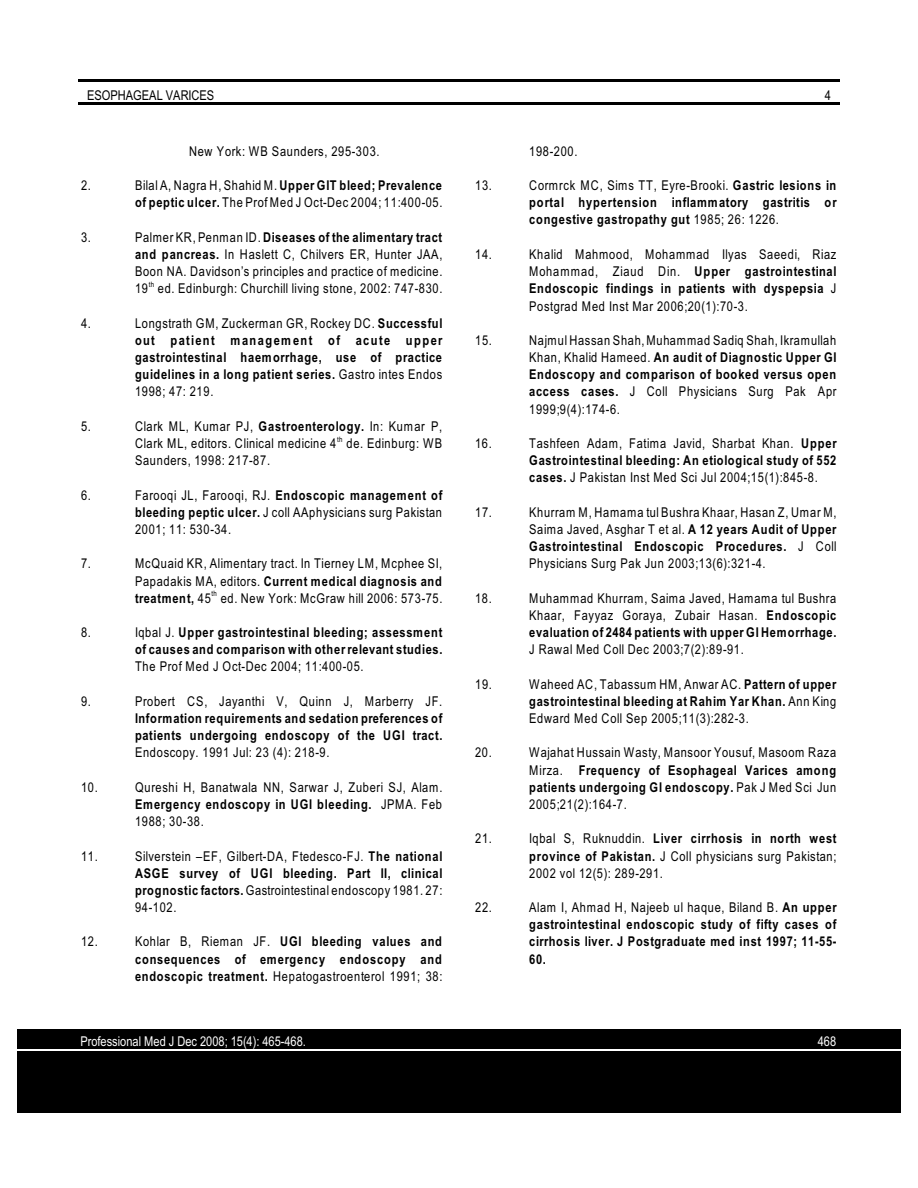
<style>
.page{position:relative;width:918px;height:1188px;background:#fff}
.page>*{position:absolute;margin:0;border:0;box-sizing:border-box;transform-origin:0 0}
.t1{font:13.5px/17.2px "Arial Narrow";letter-spacing:.055em;color:#000;text-align:justify}
.t2{font:700 13.5px/17.2px "Arial Narrow";letter-spacing:.055em;color:#000;text-align:justify}
.t3{font:13.5px "Arial Narrow";color:#fff}
.t4{font:13.5px "Arial Narrow";color:#000}
.t5{font:7.5px "Arial Narrow";color:#000}
.s1{font-weight:700}
.s2{font-weight:400}
</style>
<div class="page">
<hr style="left:78px;top:79px;width:762px;height:3px;background:#000">
<hr style="left:78px;top:102px;width:762px;height:3px;background:#000">
<div style="left:17px;top:1029px;width:884px;height:20px;background:#000"></div>
<div style="left:17px;top:1034px;width:884px;height:17px;background:#000"></div>
<div style="left:17px;top:1051px;width:884px;height:21px;background:#000"></div>
<div style="left:17px;top:1072px;width:884px;height:20px;background:#000"></div>
<div style="left:17px;top:1093px;width:884px;height:20px;background:#000"></div>
<hr style="left:17px;top:1050px;width:884px;height:1px;background:#fff">
<p class="t4" style="left:87px;top:90px;width:129px">ESOPHAGEAL VARICES</p>
<p class="t1" style="left:825px;top:87px;width:8px">4</p>
<p class="t1" style="left:189px;top:144px;width:192px">New York: WB Saunders, 295-303.</p>
<p class="t1" style="left:81px;top:178px;width:11px">2.</p>
<p class="t1" style="left:135px;top:178px;width:309px">Bilal A, Nagra H, Shahid M. <span class="s1">Upper GIT bleed; Prevalence of peptic ulcer.</span> The ProfMed J Oct-Dec 2004; 11:400-05.</p>
<p class="t1" style="left:81px;top:230px;width:11px">3.</p>
<p class="t1" style="left:135px;top:230px;width:309px">Palmer KR, Penman ID. <span class="s1">Diseases of the alimentary tract and pancreas.</span> In Haslett C, Chilvers ER, Hunter JAA, Boon NA. Davidson’s principles and practice of medicine.<br>19 ed. Edinburgh: Churchill living stone, 2002: 747-830.</p>
<p class="t5" style="left:149px;top:281px;width:7px">th</p>
<p class="t1" style="left:81px;top:315px;width:11px">4.</p>
<p class="t2" style="left:135px;top:316px;width:309px"><span class="s2">Longstrath GM, Zuckerman GR, Rockey DC.</span> Successful out patient management of acute upper gastrointestinal haemorrhage, use of practice guidelines in a long patient series. <span class="s2">Gastro intes Endos 1998; 47: 219.</span></p>
<p class="t1" style="left:81px;top:419px;width:11px">5.</p>
<p class="t1" style="left:135px;top:419px;width:309px">Clark ML, Kumar PJ, <span class="s1">Gastroenterology.</span> In: Kumar P,<br>Clark ML, editors. Clinical medicine 4 de. Edinburg: WB</p>
<p class="t5" style="left:337px;top:436px;width:7px">th</p>
<p class="t1" style="left:135px;top:453px;width:137px">Saunders, 1998: 217-87.</p>
<p class="t1" style="left:81px;top:487px;width:11px">6.</p>
<p class="t1" style="left:135px;top:487px;width:309px">Farooqi JL, Farooqi, RJ. <span class="s1">Endoscopic management of bleeding peptic ulcer.</span> J coll AAphysicians surg Pakistan 2001; 11: 530-34.</p>
<p class="t1" style="left:81px;top:556px;width:11px">7.</p>
<p class="t1" style="left:135px;top:556px;width:309px">McQuaid KR, Alimentary tract. In Tierney LM, Mcphee SI, Papadakis MA, editors. <span class="s1">Current medical diagnosis and treatment,</span> 45 ed. New York: McGraw hill 2006: 573-75.</p>
<p class="t5" style="left:212px;top:591px;width:7px">th</p>
<p class="t1" style="left:81px;top:625px;width:11px">8.</p>
<p class="t2" style="left:135px;top:625px;width:309px"><span class="s2">Iqbal J.</span> Upper gastrointestinal bleeding; assessment of causes and comparison with other relevant studies.</p>
<p class="t1" style="left:135px;top:659px;width:230px">The Prof Med J Oct-Dec 2004; 11:400-05.</p>
<p class="t1" style="left:81px;top:694px;width:12px">9.</p>
<p class="t1" style="left:135px;top:694px;width:309px">Probert CS, Jayanthi V, Quinn J, Marberry JF.</p>
<p class="t2" style="left:135px;top:711px;width:309px">Information requirements and sedation preferences of patients undergoing endoscopy of the UGI tract.</p>
<p class="t1" style="left:135px;top:745px;width:196px">Endoscopy. 1991 Jul: 23 (4): 218-9.</p>
<p class="t1" style="left:81px;top:780px;width:18px">10.</p>
<p class="t1" style="left:135px;top:780px;width:309px">Qureshi H, Banatwala NN, Sarwar J, Zuberi SJ, Alam.<br><span class="s1">Emergency endoscopy in UGI bleeding.</span> JPMA. Feb 1988; 30-38.</p>
<p class="t1" style="left:81px;top:848px;width:18px">11.</p>
<p class="t1" style="left:135px;top:849px;width:309px">Silverstein –EF, Gilbert-DA, Ftedesco-FJ. <span class="s1">The national ASGE survey of UGI bleeding. Part II, clinical prognostic factors.</span> Gastrointestinal endoscopy 1981. 27:<br>94-102.</p>
<p class="t1" style="left:81px;top:934px;width:18px">12.</p>
<p class="t2" style="left:135px;top:934px;width:309px"><span class="s2">Kohlar B, Rieman JF.</span> UGI bleeding values and consequences of emergency endoscopy and endoscopic treatment. <span class="s2">Hepatogastroenterol 1991; 38:</span></p>
<p class="t1" style="left:529px;top:144px;width:50px">198-200.</p>
<p class="t1" style="left:475px;top:178px;width:18px">13.</p>
<p class="t2" style="left:529px;top:178px;width:309px"><span class="s2">Cormrck MC, Sims TT, Eyre-Brooki.</span> Gastric lesions in portal hypertension inflammatory gastritis or congestive gastropathy gut <span class="s2">1985; 26: 1226.</span></p>
<p class="t1" style="left:475px;top:247px;width:18px">14.</p>
<p class="t1" style="left:529px;top:247px;width:309px">Khalid Mahmood, Mohammad Ilyas Saeedi, Riaz Mohammad, Ziaud Din. <span class="s1">Upper gastrointestinal Endoscopic findings in patients with dyspepsia</span> J Postgrad Med Inst Mar 2006;20(1):70-3.</p>
<p class="t1" style="left:475px;top:333px;width:18px">15.</p>
<p class="t1" style="left:529px;top:333px;width:309px">Najmul Hassan Shah, Muhammad Sadiq Shah, Ikramullah Khan, Khalid Hameed. <span class="s1">An audit of Diagnostic Upper GI Endoscopy and comparison of booked versus open access cases.</span> J Coll Physicians Surg Pak Apr 1999;9(4):174-6.</p>
<p class="t1" style="left:475px;top:436px;width:18px">16.</p>
<p class="t1" style="left:529px;top:436px;width:309px">Tashfeen Adam, Fatima Javid, Sharbat Khan. <span class="s1">Upper Gastrointestinal bleeding: An etiological study of 552 cases.</span> J Pakistan Inst Med Sci Jul 2004;15(1):845-8.</p>
<p class="t1" style="left:475px;top:505px;width:18px">17.</p>
<p class="t1" style="left:529px;top:505px;width:309px">Khurram M, Hamama tul Bushra Khaar, Hasan Z, Umar M, Saima Javed, Asghar T et al. <span class="s1">A 12 years Audit of Upper Gastrointestinal Endoscopic Procedures.</span> J Coll Physicians Surg Pak Jun 2003;13(6):321-4.</p>
<p class="t1" style="left:475px;top:591px;width:18px">18.</p>
<p class="t1" style="left:529px;top:591px;width:309px">Muhammad Khurram, Saima Javed, Hamama tul Bushra Khaar, Fayyaz Goraya, Zubair Hasan. <span class="s1">Endoscopic evaluation of 2484 patients with upper GI Hemorrhage.</span></p>
<p class="t1" style="left:529px;top:642px;width:216px">J Rawal Med Coll Dec 2003;7(2):89-91.</p>
<p class="t1" style="left:475px;top:677px;width:18px">19.</p>
<p class="t1" style="left:529px;top:677px;width:309px">Waheed AC, Tabassum HM, Anwar AC. <span class="s1">Pattern of upper gastrointestinal bleeding at Rahim Yar Khan.</span> Ann King Edward Med Coll Sep 2005;11(3):282-3.</p>
<p class="t1" style="left:475px;top:745px;width:18px">20.</p>
<p class="t1" style="left:529px;top:745px;width:309px">Wajahat Hussain Wasty, Mansoor Yousuf, Masoom Raza Mirza. <span class="s1">Frequency of Esophageal Varices among patients undergoing GI endoscopy.</span> Pak J Med Sci Jun 2005;21(2):164-7.</p>
<p class="t1" style="left:475px;top:831px;width:18px">21.</p>
<p class="t1" style="left:529px;top:831px;width:309px">Iqbal S, Ruknuddin. <span class="s1">Liver cirrhosis in north west province of Pakistan.</span> J Coll physicians surg Pakistan; 2002 vol 12(5): 289-291.</p>
<p class="t1" style="left:475px;top:900px;width:18px">22.</p>
<p class="t2" style="left:529px;top:900px;width:309px"><span class="s2">Alam I, Ahmad H, Najeeb ul haque, Biland B.</span> An upper gastrointestinal endoscopic study of fifty cases of cirrhosis liver. J Postgraduate med inst 1997; 11-55- 60.</p>
<p class="t3" style="left:81px;top:1036px;width:227px">Professional Med J Dec 2008; 15(4): 465-468.</p>
<p class="t3" style="left:818px;top:1036px;width:20px">468</p>
</div>
